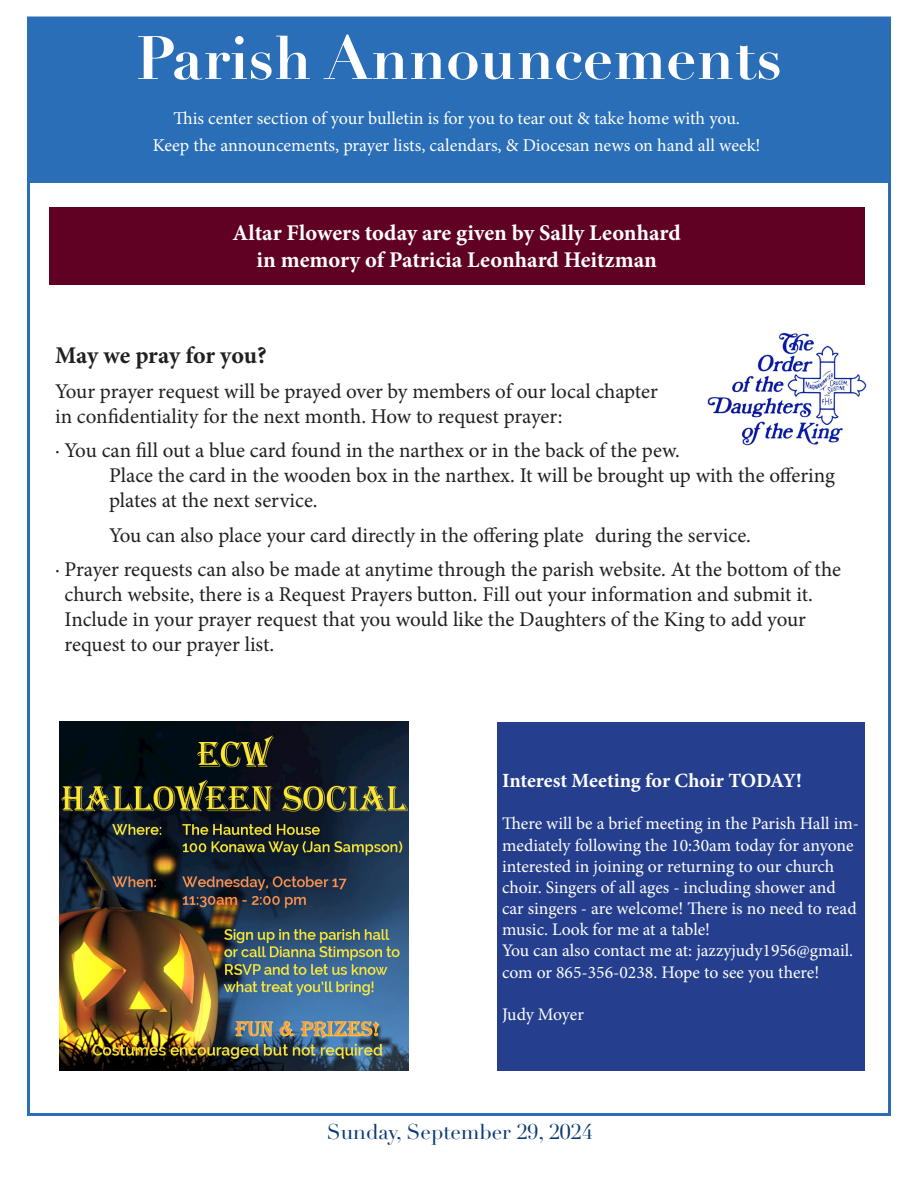
<style>
.page{position:relative;width:918px;height:1188px;background:#fff}
.page>*{position:absolute;margin:0;border:0;box-sizing:border-box;transform-origin:0 0}
.t1{font:700 60px "Didot LT Pro";color:#fff}
.t2{font:700 24px "Minion Pro";color:#231f20}
.t3{font:700 22.5px/27px "Minion Pro";color:#fff;text-align:center}
.t4{font:21px/25.2px "Minion Pro";letter-spacing:-.005em;color:#231f20}
.t5{font:21px "Didot LT Pro";color:#0b3975}
.t6{font:700 20.1px "Minion Pro";letter-spacing:-.02em;color:#fff}
.t7{font:18px "Minion Pro";color:#fff}
.t8{font:17.7px/21.1px "Minion Pro";letter-spacing:-.005em;color:#fff}
</style>
<div class="page">
<div style="left:27px;top:16px;width:864px;height:167px;background:#296eb7;border:3px solid #296eb7"></div>
<img style="left:707px;top:332px;width:160px;height:114px">
<div style="left:49px;top:207px;width:815px;height:77px;background:#600022"></div>
<div style="left:497px;top:722px;width:367px;height:349px;background:#253f8e"></div>
<img style="left:60px;top:722px;width:348px;height:349px">
<p class="t1" style="left:136px;top:21px;width:647px">Parish Announcements</p>
<p class="t7" style="left:173px;top:107px;width:568px">This center section of your bulletin is for you to tear out &amp; take home with you.</p>
<p class="t7" style="left:153px;top:134px;width:609px">Keep the announcements, prayer lists, calendars, &amp; Diocesan news on hand all week!</p>
<p class="t3" style="left:233px;top:219px;width:450px">Altar Flowers today are given by Sally Leonhard in memory of Patricia Leonhard Heitzman</p>
<p class="t2" style="left:55px;top:339px;width:213px">May we pray for you?</p>
<p class="t4" style="left:55px;top:378px;width:604px">Your prayer request will be prayed over by members of our local chapter in confidentiality for the next month. How to request prayer:</p>
<p class="t4" style="left:109px;top:438px;width:728px;text-indent:-54px">· You can fill out a blue card found in the narthex or in the back of the pew.<br>Place the card in the wooden box in the narthex. It will be brought up with the offering plates at the next service.</p>
<p class="t4" style="left:109px;top:522px;width:643px">You can also place your card directly in the offering plate during the service.</p>
<p class="t4" style="left:65px;top:557px;width:778px;text-indent:-10px">· Prayer requests can also be made at anytime through the parish website. At the bottom of the church website, there is a Request Prayers button. Fill out your information and submit it.<br>Include in your prayer request that you would like the Daughters of the King to add your request to our prayer list.</p>
<p class="t6" style="left:502px;top:767px;width:301px">Interest Meeting for Choir TODAY!</p>
<p class="t8" style="left:502px;top:813px;width:359px">There will be a brief meeting in the Parish Hall im&shy;mediately following the 10:30am today for anyone interested in joining or returning to our church choir. Singers of all ages - including shower and car singers - are welcome! There is no need to read music. Look for me at a table!</p>
<p class="t8" style="left:502px;top:940px;width:353px">You can also contact me at: jazzyjudy1956@gmail. com or 865-356-0238. Hope to see you there!</p>
<p class="t8" style="left:502px;top:1004px;width:83px">Judy Moyer</p>
<p class="t5" style="left:327px;top:1119px;width:267px">Sunday, September 29, 2024</p>
</div>
